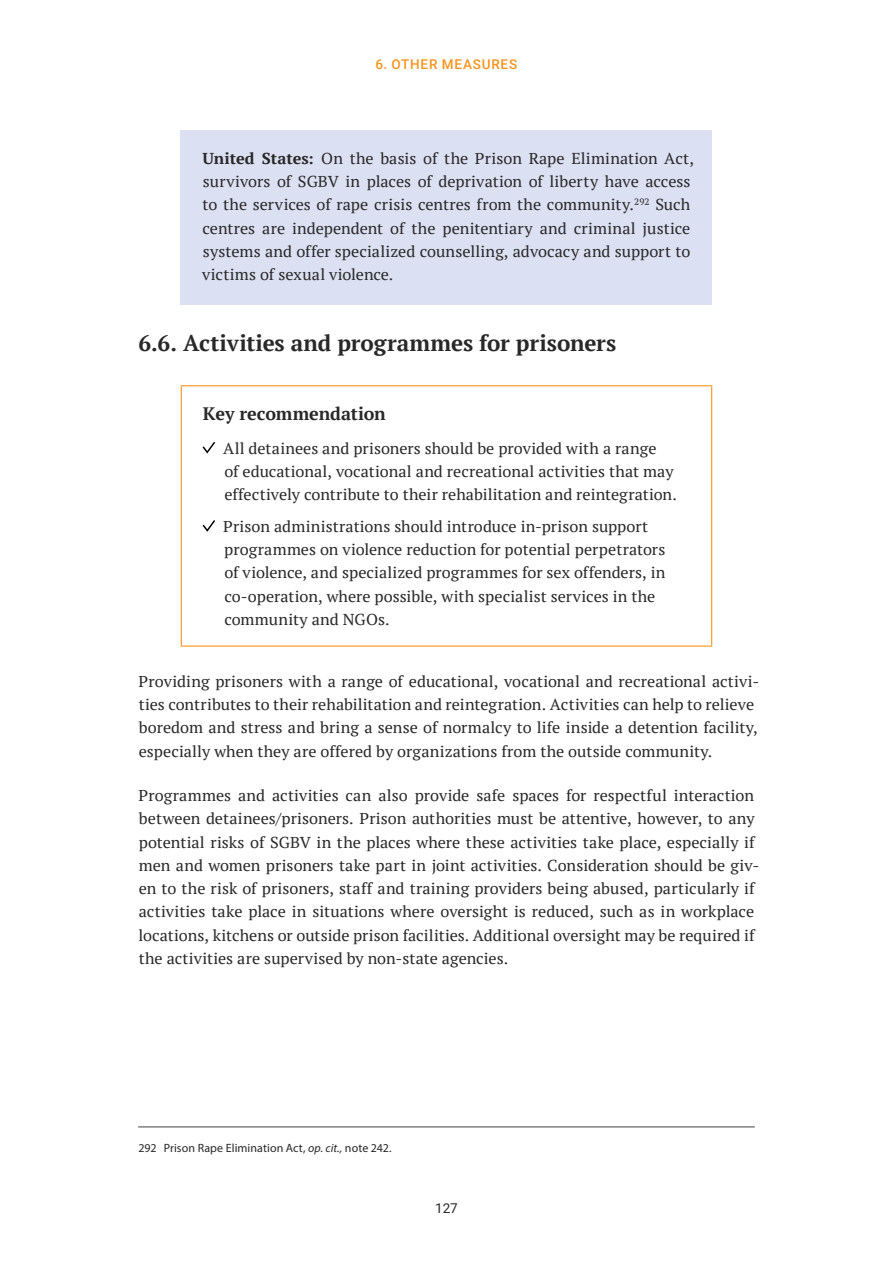
<style>
.page{position:relative;width:893px;height:1263px;background:#fff}
.page>*{position:absolute;margin:0;border:0;box-sizing:border-box;transform-origin:0 0}
.t1{font:700 22.5px "PT Serif";letter-spacing:-.005em;color:#292829}
.t2{font:700 18px "PT Serif";letter-spacing:-.01em;color:#292829}
.t3{font:15.75px/23.2px "PT Serif";color:#292829}
.t4{font:500 13.5px "Roboto";letter-spacing:.06em;color:#f7941e}
.t5{font:13.5px "Roboto";color:#292829}
.t6{font:12px "Myriad Pro";letter-spacing:.005em;color:#292829}
.s1{font-weight:700}
.s2{font-style:italic}
</style>
<div class="page">
<div style="left:181px;top:131px;width:531px;height:174px;background:#dbe0f2"></div>
<hr style="left:181px;top:385px;width:531px;height:1px;background:#f7941e">
<hr style="left:181px;top:386px;width:1px;height:259px;background:#f7941e">
<hr style="left:711px;top:386px;width:1px;height:259px;background:#f7941e">
<hr style="left:181px;top:645px;width:531px;height:2px;background:#f7941e">
<svg style="left:202px;top:442px;width:14px;height:12px"></svg>
<svg style="left:202px;top:520px;width:13px;height:12px"></svg>
<hr style="left:138px;top:1126px;width:617px;height:1px;background:#414042">
<p class="t4" style="left:375px;top:55px;width:143px">6. OTHER MEASURES</p>
<p class="t3" style="left:202px;top:147px;width:493px"><span class="s1">United States:</span> On the basis of the Prison Rape Elimination Act, survivors of SGBV in places of deprivation of liberty have access to the services of rape crisis centres from the community.<sup>292</sup> Such centres are independent of the penitentiary and criminal justice systems and offer specialized counselling, advocacy and support to victims of sexual violence.</p>
<h1 class="t1" style="left:138px;top:328px;width:479px">6.6. Activities and programmes for prisoners</h1>
<p class="t2" style="left:203px;top:401px;width:184px">Key recommendation</p>
<p class="t3" style="left:223px;top:436px;width:455px">All detainees and prisoners should be provided with a range<br>of educational, vocational and recreational activities that may effectively contribute to their rehabilitation and reintegration.</p>
<p class="t3" style="left:223px;top:514px;width:444px">Prison administrations should introduce in-prison support programmes on violence reduction for potential perpetrators of violence, and specialized programmes for sex offenders, in co-operation, where possible, with specialist services in the community and NGOs.</p>
<p class="t3" style="left:138px;top:669px;width:622px">Providing prisoners with a range of educational, vocational and recreational activi&shy;ties contributes to their rehabilitation and reintegration. Activities can help to relieve boredom and stress and bring a sense of normalcy to life inside a detention facility, especially when they are offered by organizations from the outside community.</p>
<p class="t3" style="left:138px;top:784px;width:622px">Programmes and activities can also provide safe spaces for respectful interaction between detainees/prisoners. Prison authorities must be attentive, however, to any potential risks of SGBV in the places where these activities take place, especially if men and women prisoners take part in joint activities. Consideration should be giv&shy;en to the risk of prisoners, staff and training providers being abused, particularly if activities take place in situations where oversight is reduced, such as in workplace locations, kitchens or outside prison facilities. Additional oversight may be required if the activities are supervised by non-state agencies.</p>
<p class="t6" style="left:138px;top:1141px;width:255px">292 Prison Rape Elimination Act, <span class="s2">op. cit.,</span> note 242.</p>
<p class="t5" style="left:435px;top:1198px;width:24px">127</p>
</div>
